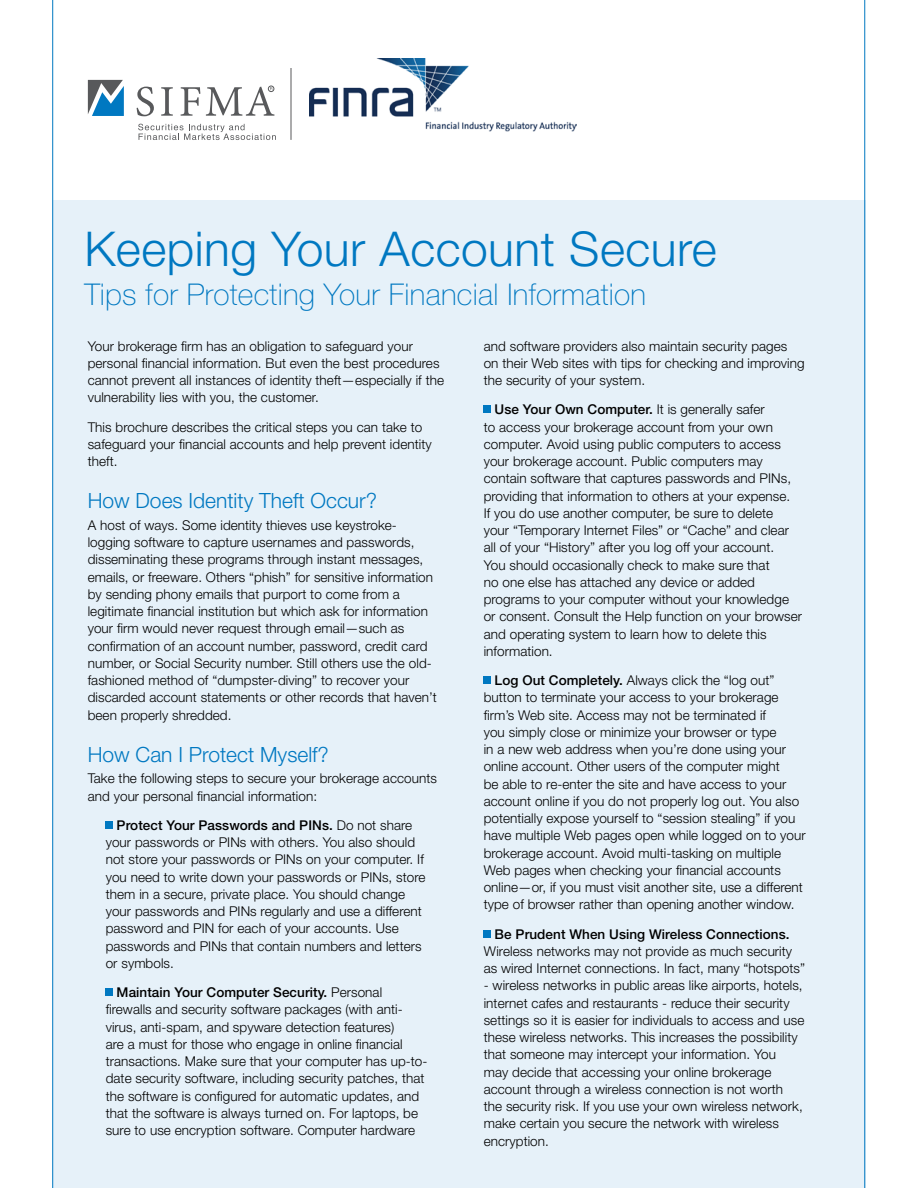
<style>
.page{position:relative;width:918px;height:1188px;background:#fff}
.page>*{position:absolute;margin:0;border:0;box-sizing:border-box;transform-origin:0 0}
.t1{font:300 48px "Helvetica Neue LT Std";letter-spacing:.01em;color:#0078c1}
.t2{font:100 30px "Helvetica Neue LT Std";letter-spacing:.01em;color:#0078c1}
.t3{font:300 21px "Helvetica Neue";color:#0078c1}
.t4{font:300 13.5px/17.2px "Helvetica Neue LT Std";letter-spacing:.005em;color:#000}
.t5{font:500 13.5px "Helvetica Neue";letter-spacing:.005em;color:#000}
.s1{font-family:"Helvetica Neue LT Std";font-weight:300}
.s2{font-family:"Helvetica Neue";font-weight:500}
</style>
<div class="page">
<div style="left:53px;top:201px;width:813px;height:987px;background:#e6f1f9"></div>
<hr style="left:52px;top:0;width:1px;height:1188px;background:#0078c1">
<hr style="left:864px;top:0;width:1px;height:1188px;background:#0078c1">
<img style="left:309px;top:59px;width:267px;height:72px">
<svg style="left:137px;top:87px;width:17px;height:29px"></svg>
<svg style="left:161px;top:87px;width:12px;height:29px"></svg>
<svg style="left:181px;top:87px;width:19px;height:29px"></svg>
<svg style="left:138px;top:124px;width:138px;height:16px"></svg>
<svg style="left:88px;top:80px;width:36px;height:36px"></svg>
<svg style="left:206px;top:86px;width:68px;height:30px"></svg>
<hr style="left:291px;top:68px;width:1px;height:72px;background:#58595b">
<div style="left:106px;top:821px;width:7px;height:7px;background:#0078c1"></div>
<div style="left:106px;top:989px;width:7px;height:7px;background:#0078c1"></div>
<div style="left:484px;top:406px;width:7px;height:7px;background:#0078c1"></div>
<div style="left:484px;top:677px;width:7px;height:7px;background:#0078c1"></div>
<div style="left:484px;top:930px;width:7px;height:7px;background:#0078c1"></div>
<h1 class="t1" style="left:84px;top:220px;width:634px">Keeping Your Account Secure</h1>
<h2 class="t2" style="left:84px;top:277px;width:563px">Tips for Protecting Your Financial Information</h2>
<p class="t4" style="left:88px;top:337px;width:358px">Your brokerage firm has an obligation to safeguard your personal financial information. But even the best procedures cannot prevent all instances of identity theft—especially if the vulnerability lies with you, the customer.</p>
<p class="t4" style="left:88px;top:418px;width:345px">This brochure describes the critical steps you can take to safeguard your financial accounts and help prevent identity theft.</p>
<h3 class="t3" style="left:88px;top:488px;width:291px">How Does Identity Theft Occur?</h3>
<p class="t4" style="left:88px;top:516px;width:350px">A host of ways. Some identity thieves use keystroke&shy;logging software to capture usernames and passwords, disseminating these programs through instant messages, emails, or freeware. Others “phish” for sensitive information by sending phony emails that purport to come from a legitimate financial institution but which ask for information your firm would never request through email—such as confirmation of an account number, password, credit card number, or Social Security number. Still others use the old&shy;fashioned method of “dumpster-diving” to recover your discarded account statements or other records that haven’t been properly shredded.</p>
<h3 class="t3" style="left:88px;top:741px;width:243px">How Can I Protect Myself?</h3>
<p class="t4" style="left:88px;top:770px;width:351px">Take the following steps to secure your brokerage accounts and your personal financial information:</p>
<p class="t5" style="left:117px;top:817px;width:297px">Protect Your Passwords and PINs. <span class="s1">Do not share</span></p>
<p class="t4" style="left:106px;top:833px;width:321px">your passwords or PINs with others. You also should not store your passwords or PINs on your computer. If you need to write down your passwords or PINs, store them in a secure, private place. You should change your passwords and PINs regularly and use a different password and PIN for each of your accounts. Use passwords and PINs that contain numbers and letters or symbols.</p>
<p class="t5" style="left:117px;top:984px;width:267px">Maintain Your Computer Security. <span class="s1">Personal</span></p>
<p class="t4" style="left:106px;top:1001px;width:323px">firewalls and security software packages (with anti&shy;virus, anti-spam, and spyware detection features)<br>are a must for those who engage in online financial transactions. Make sure that your computer has up-to&shy;date security software, including security patches, that the software is configured for automatic updates, and that the software is always turned on. For laptops, be sure to use encryption software. Computer hardware</p>
<p class="t4" style="left:484px;top:337px;width:322px">and software providers also maintain security pages on their Web sites with tips for checking and improving the security of your system.</p>
<p class="t5" style="left:495px;top:401px;width:272px">Use Your Own Computer. <span class="s1">It is generally safer</span></p>
<p class="t4" style="left:484px;top:418px;width:320px">to access your brokerage account from your own computer. Avoid using public computers to access your brokerage account. Public computers may contain software that captures passwords and PINs, providing that information to others at your expense.<br>If you do use another computer, be sure to delete your “Temporary Internet Files” or “Cache” and clear all of your “History” after you log off your account.<br>You should occasionally check to make sure that<br>no one else has attached any device or added programs to your computer without your knowledge or consent. Consult the Help function on your browser and operating system to learn how to delete this information.</p>
<p class="t4" style="left:484px;top:671px;width:324px;text-indent:11px"><span class="s2">Log Out Completely.</span> Always click the “log out” button to terminate your access to your brokerage firm’s Web site. Access may not be terminated if<br>you simply close or minimize your browser or type<br>in a new web address when you’re done using your online account. Other users of the computer might<br>be able to re-enter the site and have access to your account online if you do not properly log out. You also potentially expose yourself to “session stealing” if you have multiple Web pages open while logged on to your brokerage account. Avoid multi-tasking on multiple Web pages when checking your financial accounts online—or, if you must visit another site, use a different type of browser rather than opening another window.</p>
<p class="t5" style="left:495px;top:926px;width:296px">Be Prudent When Using Wireless Connections.</p>
<p class="t4" style="left:484px;top:942px;width:323px">Wireless networks may not provide as much security as wired Internet connections. In fact, many “hotspots”</p>
<p class="t4" style="left:484px;top:977px;width:322px">- wireless networks in public areas like airports, hotels, internet cafes and restaurants - reduce their security settings so it is easier for individuals to access and use these wireless networks. This increases the possibility that someone may intercept your information. You<br>may decide that accessing your online brokerage account through a wireless connection is not worth the security risk. If you use your own wireless network, make certain you secure the network with wireless encryption.</p>
</div>
